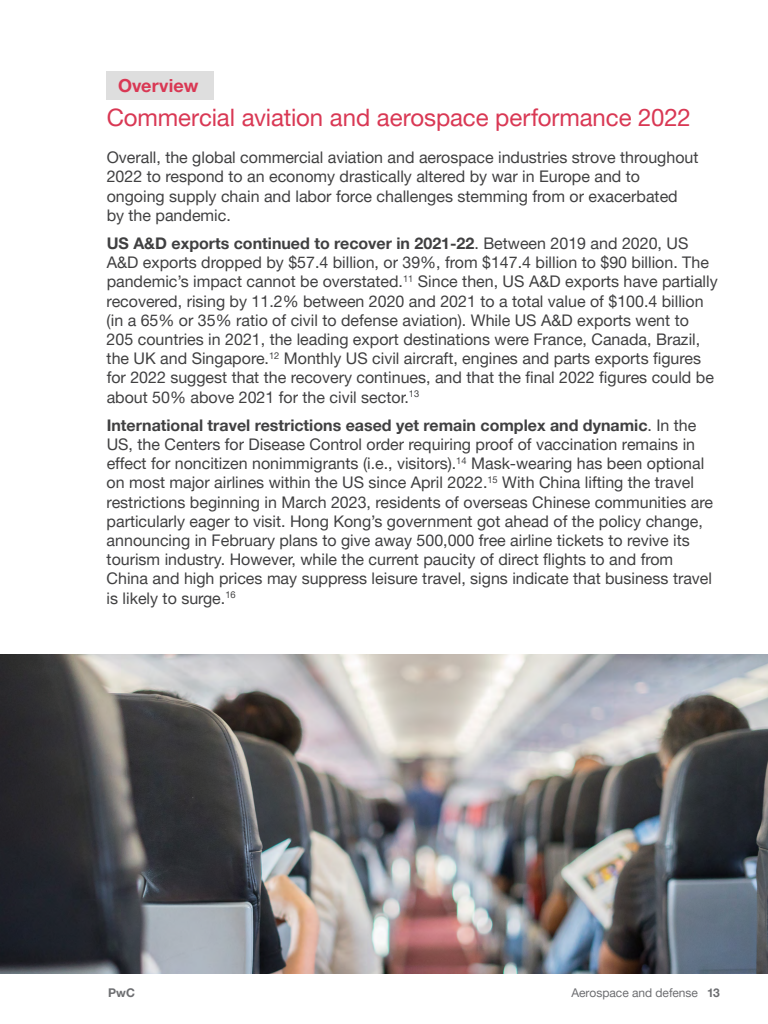
<style>
.page{position:relative;width:768px;height:1024px;background:#fff}
.page>*{position:absolute;margin:0;border:0;box-sizing:border-box;transform-origin:0 0}
.t1{font:24px "Helvetica Neue LT Pro";letter-spacing:-.005em;color:#d93854}
.t2{font:700 18px "Helvetica Neue LT Pro";letter-spacing:.005em;color:#d93854}
.t3{font:16px/19.2px "Helvetica Neue LT Pro";color:#404041}
.t4{font:12px "Helvetica Neue LT Pro";color:#6d6e71}
.t5{font:700 12px "Helvetica Neue LT Pro";color:#6d6e71}
.s1{font-weight:700}
</style>
<div class="page">
<div style="left:107px;top:71px;width:107px;height:29px;background:#dedede"></div>
<img style="left:0;top:654px;width:768px;height:320px">
<p class="t2" style="left:118px;top:74px;width:82px">Overview</p>
<h1 class="t1" style="left:107px;top:103px;width:586px">Commercial aviation and aerospace performance 2022</h1>
<p class="t3" style="left:107px;top:148px;width:593px">Overall, the global commercial aviation and aerospace industries strove throughout 2022 to respond to an economy drastically altered by war in Europe and to ongoing supply chain and labor force challenges stemming from or exacerbated by the pandemic.</p>
<p class="t3" style="left:107px;top:233px;width:613px"><span class="s1">US A&amp;D exports continued to recover in 2021-22</span>. Between 2019 and 2020, US A&amp;D exports dropped by $57.4 billion, or 39%, from $147.4 billion to $90 billion. The pandemic’s impact cannot be overstated.<sup>11</sup> Since then, US A&amp;D exports have partially recovered, rising by 11.2% between 2020 and 2021 to a total value of $100.4 billion (in a 65% or 35% ratio of civil to defense aviation). While US A&amp;D exports went to 205 countries in 2021, the leading export destinations were France, Canada, Brazil, the UK and Singapore.<sup>12</sup> Monthly US civil aircraft, engines and parts exports figures for 2022 suggest that the recovery continues, and that the final 2022 figures could be about 50% above 2021 for the civil sector.<sup>13</sup></p>
<p class="t3" style="left:107px;top:415px;width:608px"><span class="s1">International travel restrictions eased yet remain complex and dynamic</span>. In the US, the Centers for Disease Control order requiring proof of vaccination remains in effect for noncitizen nonimmigrants (i.e., visitors).<sup>14</sup> Mask-wearing has been optional on most major airlines within the US since April 2022.<sup>15</sup> With China lifting the travel restrictions beginning in March 2023, residents of overseas Chinese communities are particularly eager to visit. Hong Kong’s government got ahead of the policy change, announcing in February plans to give away 500,000 free airline tickets to revive its tourism industry. However, while the current paucity of direct flights to and from China and high prices may suppress leisure travel, signs indicate that business travel is likely to surge.<sup>16</sup></p>
<p class="t5" style="left:108px;top:985px;width:28px">PwC</p>
<p class="t4" style="left:571px;top:985px;width:150px">Aerospace and defense <span class="s1">13</span></p>
</div>
